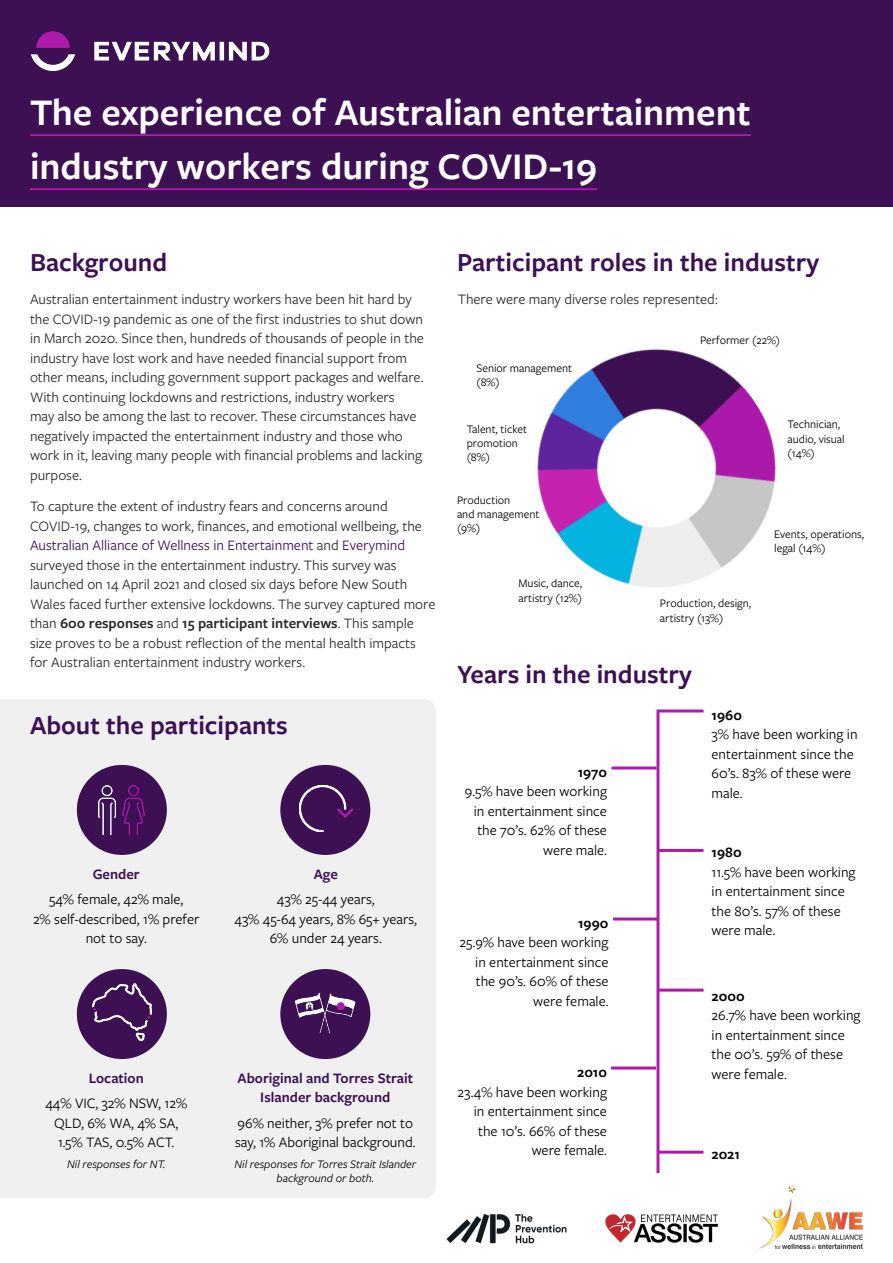
<style>
.page{position:relative;width:893px;height:1263px;background:#fff}
.page>*{position:absolute;margin:0;border:0;box-sizing:border-box;transform-origin:0 0}
.Heading_2{font:600 39px/54px "Freight Sans Pro";color:#fff}
.Heading_2-2{font:600 27px "Freight Sans Pro";color:#3c1053}
.Body_text{font:15px/19.5px "Freight Sans Pro";color:#2c2a29}
.t1{font:15px/19.5px "Freight Sans Pro";color:#000}
.t2{font:600 15px/19.5px "Freight Sans Pro";color:#3c1053;text-align:center}
.t3{font:600 15px "Freight Sans Pro";color:#000}
.t4{font:12px/14.4px "Freight Sans Pro";color:#000}
.t5{font:italic 12px/14.4px "Freight Sans Pro";color:#000;text-align:center}
.s1{color:#3c1053}
.s2{font-weight:600}
</style>
<div class="page">
<div style="left:0;top:0;width:893px;height:207px;background:#3c1053"></div>
<hr style="left:30px;top:134px;width:721px;height:2px;background:#ad1aac">
<hr style="left:30px;top:188px;width:567px;height:2px;background:#ad1aac">
<img style="left:30px;top:31px;width:240px;height:40px">
<hr style="left:656px;top:709px;width:3px;height:464px;background:#ad1aac">
<img style="left:537px;top:349px;width:239px;height:238px">
<hr style="left:658px;top:709px;width:46px;height:3px;background:#ad1aac">
<hr style="left:658px;top:849px;width:45px;height:3px;background:#ad1aac">
<hr style="left:658px;top:989px;width:46px;height:3px;background:#ad1aac">
<hr style="left:611px;top:766px;width:45px;height:3px;background:#ad1aac">
<hr style="left:613px;top:917px;width:45px;height:3px;background:#ad1aac">
<hr style="left:611px;top:1066px;width:45px;height:3px;background:#ad1aac">
<hr style="left:658px;top:1151px;width:45px;height:3px;background:#ad1aac">
<div style="left:0;top:699px;width:436px;height:499px;background:#f0f0f0"></div>
<div style="left:77px;top:765px;width:90px;height:90px;background:#3c1053;border-radius:50%"></div>
<div style="left:280px;top:765px;width:90px;height:90px;background:#3c1053;border-radius:50%"></div>
<img style="left:99px;top:785px;width:46px;height:50px">
<div style="left:280px;top:969px;width:90px;height:90px;background:#3c1053;border-radius:50%"></div>
<img style="left:294px;top:993px;width:62px;height:41px">
<div style="left:77px;top:969px;width:90px;height:90px;background:#3c1053;border-radius:50%"></div>
<img style="left:299px;top:786px;width:53px;height:46px">
<img style="left:93px;top:983px;width:58px;height:58px">
<img style="left:446px;top:1213px;width:120px;height:30px">
<img style="left:605px;top:1214px;width:114px;height:29px">
<img style="left:760px;top:1186px;width:102px;height:62px">
<p class="Heading_2" style="left:30px;top:83px;width:722px">The experience of Australian entertainment industry workers during COVID-19</p>
<p class="Heading_2-2" style="left:30px;top:244px;width:139px">Background</p>
<p class="Heading_2-2" style="left:457px;top:244px;width:364px">Participant roles in the industry</p>
<p class="Body_text" style="left:30px;top:289px;width:395px">Australian entertainment industry workers have been hit hard by the COVID-19 pandemic as one of the first industries to shut down in March 2020. Since then, hundreds of thousands of people in the industry have lost work and have needed financial support from other means, including government support packages and welfare.<br>With continuing lockdowns and restrictions, industry workers<br>may also be among the last to recover. These circumstances have negatively impacted the entertainment industry and those who work in it, leaving many people with financial problems and lacking purpose.</p>
<p class="Body_text" style="left:30px;top:496px;width:407px">To capture the extent of industry fears and concerns around COVID-19, changes to work, finances, and emotional wellbeing, the <span class="s1">Australian Alliance of Wellness in Entertainment</span> and <span class="s1">Everymind </span>surveyed those in the entertainment industry. This survey was launched on 14 April 2021 and closed six days before New South Wales faced further extensive lockdowns. The survey captured more than <span class="s2">600 responses</span> and <span class="s2">15 participant interviews</span>. This sample size proves to be a robust reflection of the mental health impacts for Australian entertainment industry workers.</p>
<p class="Body_text" style="left:458px;top:289px;width:262px">There were many diverse roles represented:</p>
<p class="t4" style="left:700px;top:333px;width:82px">Performer (22%)</p>
<p class="t4" style="left:476px;top:360px;width:97px">Senior management (8%)</p>
<p class="t4" style="left:788px;top:417px;width:59px">Technician, audio, visual (14%)</p>
<p class="t4" style="left:467px;top:421px;width:62px">Talent, ticket promotion (8%)</p>
<p class="t4" style="left:457px;top:492px;width:84px">Production<br>and management (9%)</p>
<p class="t4" style="left:774px;top:526px;width:91px">Events, operations, legal (14%)</p>
<p class="t4" style="left:518px;top:576px;width:65px">Music, dance, artistry (12%)</p>
<p class="t4" style="left:660px;top:596px;width:93px">Production, design, artistry (13%)</p>
<p class="Heading_2-2" style="left:457px;top:655px;width:237px">Years in the industry</p>
<p class="Heading_2-2" style="left:30px;top:707px;width:259px">About the participants</p>
<p class="t2" style="left:93px;top:863px;width:49px">Gender</p>
<p class="t1" style="left:33px;top:889px;width:168px;text-align:center">54% female, 42% male,<br>2% self-described, 1% prefer not to say.</p>
<p class="t2" style="left:314px;top:863px;width:26px">Age</p>
<p class="t1" style="left:235px;top:889px;width:184px;text-align:center">43% 25-44 years,<br>43% 45-64 years, 8% 65+ years,<br>6% under 24 years.</p>
<p class="t2" style="left:89px;top:1067px;width:57px">Location</p>
<p class="t1" style="left:45px;top:1093px;width:143px;text-align:center">44% VIC, 32% NSW, 12%<br>QLD, 6% WA, 4% SA,<br>1.5% TAS, 0.5% ACT.</p>
<p class="t5" style="left:67px;top:1156px;width:100px">Nil responses for NT.</p>
<p class="t2" style="left:238px;top:1067px;width:177px">Aboriginal and Torres Strait<br>Islander background</p>
<p class="t1" style="left:235px;top:1112px;width:182px">96% neither, 3% prefer not to say, 1% Aboriginal background.</p>
<p class="t5" style="left:234px;top:1156px;width:183px">Nil responses for Torres Strait Islander background or both.</p>
<p class="t3" style="left:578px;top:762px;width:31px">1970</p>
<p class="t1" style="left:465px;top:781px;width:144px;text-align:right">9.5% have been working in entertainment since the 70’s. 62% of these were male.</p>
<p class="t3" style="left:578px;top:913px;width:32px">1990</p>
<p class="t1" style="left:460px;top:932px;width:150px;text-align:right">25.9% have been working in entertainment since the 90’s. 60% of these were female.</p>
<p class="t3" style="left:577px;top:1062px;width:31px">2010</p>
<p class="t1" style="left:458px;top:1081px;width:151px;text-align:right">23.4% have been working in entertainment since the 10’s. 66% of these were female.</p>
<p class="t3" style="left:712px;top:705px;width:32px">1960</p>
<p class="t1" style="left:712px;top:724px;width:148px">3% have been working in entertainment since the<br>60’s. 83% of these were male.</p>
<p class="t3" style="left:712px;top:842px;width:32px">1980</p>
<p class="t1" style="left:712px;top:861px;width:146px">11.5% have been working in entertainment since the 80’s. 57% of these were male.</p>
<p class="t3" style="left:712px;top:985px;width:35px">2000</p>
<p class="t1" style="left:712px;top:1005px;width:150px">26.7% have been working in entertainment since the 00’s. 59% of these were female.</p>
<p class="t3" style="left:712px;top:1144px;width:30px">2021</p>
</div>
